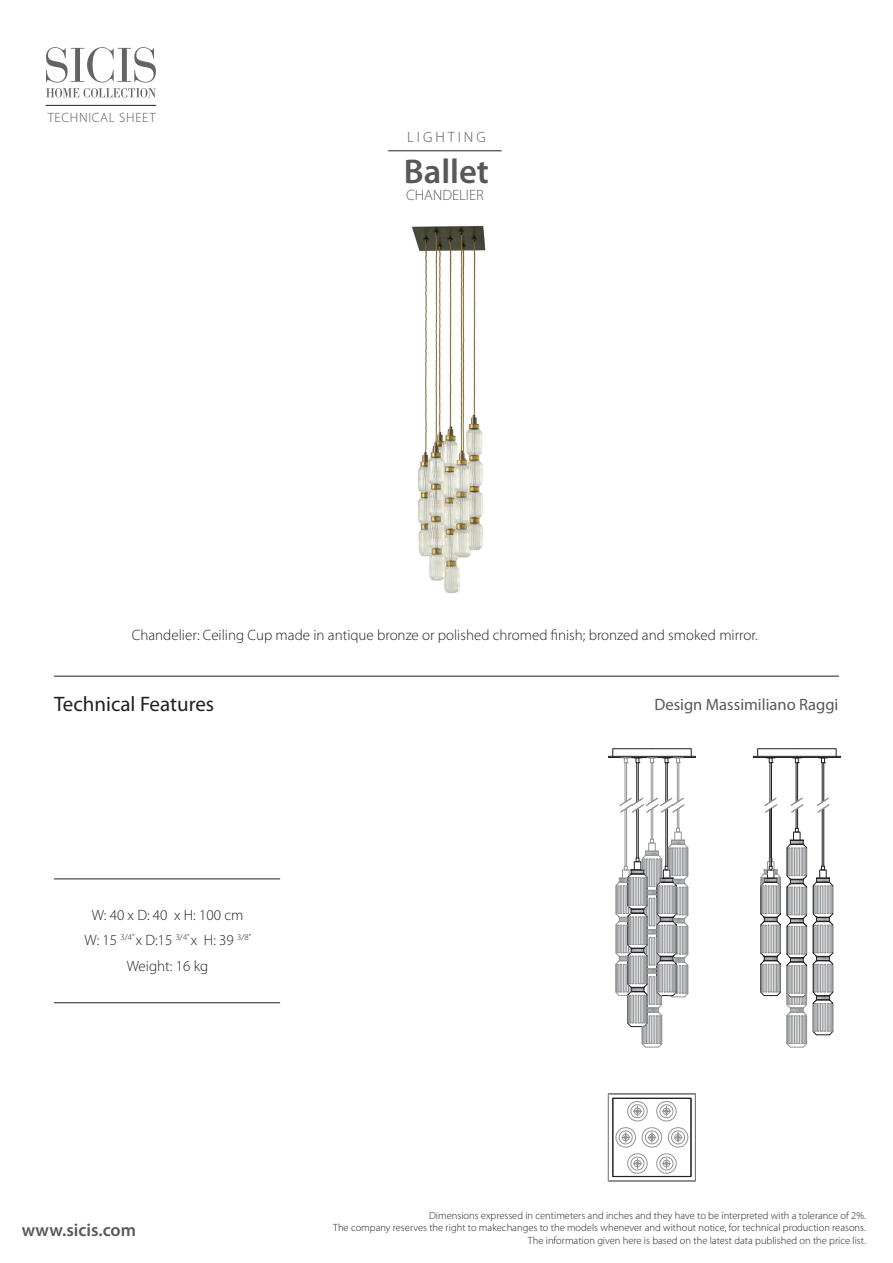
<style>
.page{position:relative;width:893px;height:1263px;background:#fff}
.page>*{position:absolute;margin:0;border:0;box-sizing:border-box;transform-origin:0 0}
.t1{font:600 34.5px "Myriad Pro";color:#57585a}
.t2{font:21px "Myriad Pro";color:#231f20}
.t3{font:600 18px "Myriad Pro";color:#57585a}
.t4{font:16.5px "Myriad Pro";color:#57585a}
.t5{font:300 15px "Myriad Pro";color:#231f20}
.t6{font:300 15px "Myriad Pro";color:#57585a}
.t7{font:300 15px "Myriad Pro";letter-spacing:.2em;color:#57585a}
.t8{font:300 13.5px "Myriad Pro";letter-spacing:.05em;color:#57585a}
.t9{font:300 10.5px/12.6px "Myriad Pro";color:#231f20;text-align:right}
</style>
<div class="page">
<hr style="left:54px;top:676px;width:785px;height:1px;background:#231f20">
<svg style="left:46px;top:47px;width:110px;height:50px"></svg>
<hr style="left:46px;top:105px;width:110px;height:1px;background:#231f20">
<hr style="left:388px;top:151px;width:114px;height:1px;background:#231f20">
<hr style="left:54px;top:879px;width:226px;height:1px;background:#231f20">
<hr style="left:54px;top:1002px;width:226px;height:1px;background:#231f20">
<img style="left:411px;top:225px;width:75px;height:368px">
<hr style="left:636px;top:809px;width:1px;height:49px;background:#231f20">
<hr style="left:636px;top:763px;width:1px;height:39px;background:#231f20">
<hr style="left:638px;top:808px;width:1px;height:50px;background:#231f20">
<hr style="left:638px;top:763px;width:1px;height:38px;background:#231f20">
<hr style="left:665px;top:809px;width:1px;height:57px;background:#231f20">
<hr style="left:665px;top:763px;width:1px;height:39px;background:#231f20">
<hr style="left:667px;top:808px;width:1px;height:58px;background:#231f20">
<hr style="left:667px;top:763px;width:1px;height:38px;background:#231f20">
<hr style="left:625px;top:809px;width:1px;height:57px;background:#929497">
<hr style="left:625px;top:763px;width:1px;height:39px;background:#929497">
<hr style="left:626px;top:808px;width:1px;height:58px;background:#929497">
<hr style="left:626px;top:763px;width:1px;height:38px;background:#929497">
<hr style="left:651px;top:809px;width:1px;height:30px;background:#929497">
<hr style="left:651px;top:763px;width:1px;height:39px;background:#929497">
<hr style="left:652px;top:808px;width:1px;height:31px;background:#929497">
<hr style="left:652px;top:763px;width:1px;height:38px;background:#929497">
<hr style="left:677px;top:763px;width:1px;height:39px;background:#929497">
<hr style="left:678px;top:763px;width:1px;height:38px;background:#929497">
<svg style="left:608px;top:748px;width:88px;height:15px"></svg>
<svg style="left:620px;top:798px;width:65px;height:34px"></svg>
<div style="left:674px;top:832px;width:8px;height:8px;border:1px solid #929497"></div>
<svg style="left:615px;top:839px;width:74px;height:209px"></svg>
<hr style="left:770px;top:763px;width:1px;height:39px;background:#231f20">
<hr style="left:771px;top:763px;width:1px;height:38px;background:#231f20">
<svg style="left:765px;top:798px;width:12px;height:15px"></svg>
<hr style="left:796px;top:763px;width:1px;height:39px;background:#231f20">
<hr style="left:797px;top:763px;width:1px;height:38px;background:#231f20">
<hr style="left:822px;top:809px;width:1px;height:57px;background:#231f20">
<hr style="left:822px;top:763px;width:1px;height:39px;background:#231f20">
<hr style="left:823px;top:808px;width:1px;height:58px;background:#231f20">
<hr style="left:823px;top:763px;width:1px;height:38px;background:#231f20">
<svg style="left:817px;top:798px;width:13px;height:15px"></svg>
<svg style="left:753px;top:748px;width:88px;height:15px"></svg>
<svg style="left:791px;top:798px;width:13px;height:34px"></svg>
<div style="left:793px;top:832px;width:7px;height:8px;border:1px solid #231f20"></div>
<hr style="left:770px;top:809px;width:1px;height:57px;background:#231f20">
<hr style="left:771px;top:808px;width:1px;height:58px;background:#231f20">
<svg style="left:760px;top:840px;width:74px;height:208px"></svg>
<div style="left:613px;top:1098px;width:78px;height:79px;border:1px solid #231f20"></div>
<div style="left:608px;top:1094px;width:88px;height:87px;border:1px solid #929497"></div>
<svg style="left:615px;top:1099px;width:73px;height:78px"></svg>
<p class="t8" style="left:48px;top:109px;width:110px">TECHNICAL SHEET</p>
<h3 class="t7" style="left:407px;top:128px;width:80px">LIGHTING</h3>
<p class="t1" style="left:404px;top:152px;width:87px">Ballet</p>
<p class="t6" style="left:406px;top:186px;width:79px">CHANDELIER</p>
<p class="t5" style="left:132px;top:626px;width:627px">Chandelier: Ceiling Cup made in antique bronze or polished chromed finish; bronzed and smoked mirror.</p>
<h2 class="t2" style="left:54px;top:692px;width:162px">Technical Features</h2>
<p class="t5" style="left:92px;top:906px;width:153px">W: 40 x D: 40 x H: 100 cm</p>
<p class="t5" style="left:85px;top:931px;width:168px">W: 15 <sup>3/4”</sup> x D:15 <sup>3/4”</sup> x H: 39 <sup>3/8”</sup></p>
<p class="t5" style="left:127px;top:957px;width:83px">Weight: 16 kg</p>
<h3 class="t4" style="left:654px;top:696px;width:186px">Design Massimiliano Raggi</h3>
<h3 class="t3" style="left:22px;top:1220px;width:116px">www.sicis.com</h3>
<p class="t9" style="left:333px;top:1208px;width:534px">Dimensions expressed in centimeters and inches and they have to be interpreted with a tolerance of 2%.<br>The company reserves the right to makechanges to the models whenever and without notice, for technical production reasons.<br>The information given here is based on the latest data published on the price list.</p>
</div>
